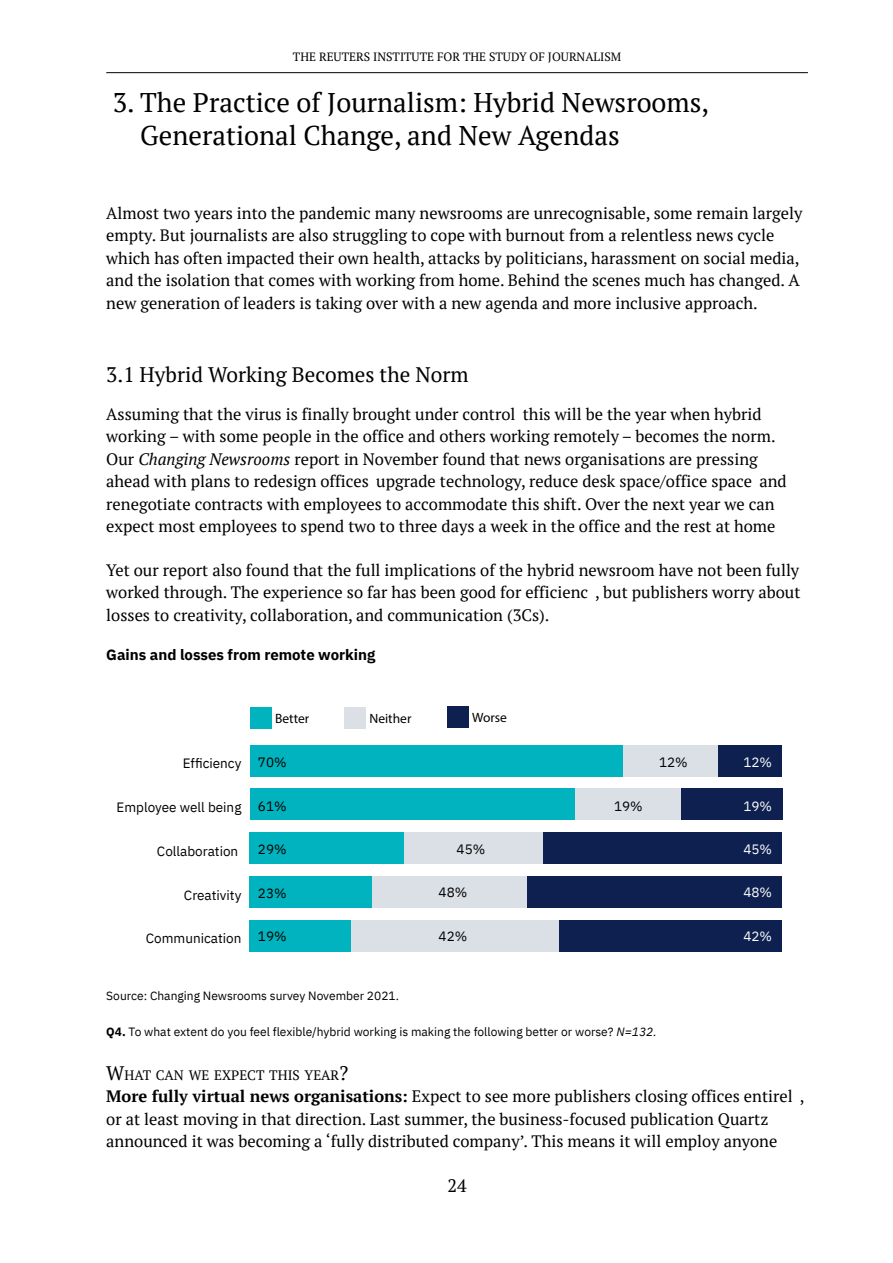
<style>
.page{position:relative;width:893px;height:1263px;background:#fff}
.page>*{position:absolute;margin:0;border:0;box-sizing:border-box;transform-origin:0 0}
.RISJ_Heading_1__18pt{font:27px/33px "PT Serif";color:#000}
.RISJ_Heading_2__14pt{font:21px "PT Serif";color:#000}
.t1{font:18px "PT Serif";color:#000}
.RISJ_Body_text_no_in{font:16.5px/22.5px "PT Serif";color:#000}
.RISJ_Figure_or_table{font:700 15px "IBM Plex Sans";color:#000}
.RISJ_Heading_3__13pt{font:13.65px "PT Serif";color:#000}
.t2{font:13.5px "IBM Plex Sans";color:#000}
.t3{font:13.5px "Myriad Pro";color:#000}
.t4{font:13.5px "IBM Plex Sans";color:#fff}
.RISJ_Figure_Table_so{font:12px "IBM Plex Sans";color:#000}
.t5{font:12px "PT Serif";color:#000}
.s1{font-style:italic}
.s2{font-weight:700}
.s3{font-size:19.5px}
</style>
<div class="page">
<hr style="left:106px;top:72px;width:702px;height:1px;background:#000">
<div style="left:447px;top:706px;width:21px;height:22px;background:#0e2050"></div>
<div style="left:718px;top:745px;width:64px;height:31px;background:#0e2050"></div>
<div style="left:681px;top:788px;width:101px;height:32px;background:#0e2050"></div>
<div style="left:543px;top:832px;width:239px;height:32px;background:#0e2050"></div>
<div style="left:527px;top:876px;width:255px;height:32px;background:#0e2050"></div>
<div style="left:559px;top:920px;width:223px;height:31px;background:#0e2050"></div>
<div style="left:344px;top:707px;width:22px;height:22px;background:#dbdfe6"></div>
<div style="left:622px;top:745px;width:96px;height:31px;background:#dbdfe6"></div>
<div style="left:574px;top:788px;width:107px;height:32px;background:#dbdfe6"></div>
<div style="left:404px;top:832px;width:139px;height:32px;background:#dbdfe6"></div>
<div style="left:372px;top:876px;width:155px;height:32px;background:#dbdfe6"></div>
<div style="left:351px;top:920px;width:208px;height:31px;background:#dbdfe6"></div>
<div style="left:250px;top:707px;width:21px;height:22px;background:#00b3be"></div>
<div style="left:250px;top:745px;width:372px;height:31px;background:#00b3be"></div>
<div style="left:250px;top:788px;width:324px;height:32px;background:#00b3be"></div>
<div style="left:250px;top:832px;width:154px;height:32px;background:#00b3be"></div>
<div style="left:250px;top:876px;width:122px;height:32px;background:#00b3be"></div>
<div style="left:250px;top:920px;width:101px;height:31px;background:#00b3be"></div>
<p class="t5" style="left:293px;top:49px;width:330px">THE REUTERS INSTITUTE FOR THE STUDY OF JOURNALISM</p>
<p class="RISJ_Heading_1__18pt" style="left:140px;top:86px;width:570px;text-indent:-27px">3. The Practice of Journalism: Hybrid Newsrooms,<br>Generational Change, and New Agendas</p>
<p class="RISJ_Body_text_no_in" style="left:106px;top:201px;width:698px">Almost two years into the pandemic many newsrooms are unrecognisable, some remain largely empty. But journalists are also struggling to cope with burnout from a relentless news cycle which has often impacted their own health, attacks by politicians, harassment on social media, and the isolation that comes with working from home. Behind the scenes much has changed. A new generation of leaders is taking over with a new agenda and more inclusive approach.</p>
<p class="RISJ_Heading_2__14pt" style="left:106px;top:361px;width:364px">3.1 Hybrid Working Becomes the Norm</p>
<p class="RISJ_Body_text_no_in" style="left:106px;top:402px;width:682px">Assuming that the virus is finally brought under control this will be the year when hybrid working – with some people in the office and others working remotely – becomes the norm.<br>Our <span class="s1">Changing Newsrooms</span> report in November found that news organisations are pressing ahead with plans to redesign offices upgrade technology, reduce desk space/office space and renegotiate contracts with employees to accommodate this shift. Over the next year we can expect most employees to spend two to three days a week in the office and the rest at home</p>
<p class="RISJ_Body_text_no_in" style="left:106px;top:558px;width:696px;text-align:justify">Yet our report also found that the full implications of the hybrid newsroom have not been fully worked through. The experience so far has been good for efficienc , but publishers worry about losses to creativity, collaboration, and communication (3Cs).</p>
<p class="RISJ_Figure_or_table" style="left:106px;top:642px;width:271px">Gains and losses from remote working</p>
<p class="t3" style="left:275px;top:710px;width:36px">Better</p>
<p class="t3" style="left:369px;top:710px;width:43px">Neither</p>
<p class="t3" style="left:472px;top:709px;width:36px">Worse</p>
<p class="t2" style="left:183px;top:753px;width:105px">Efficiency 70%</p>
<p class="t2" style="left:258px;top:795px;width:30px">61%</p>
<p class="t2" style="left:258px;top:839px;width:30px">29%</p>
<p class="t2" style="left:258px;top:882px;width:30px">23%</p>
<p class="t2" style="left:258px;top:926px;width:30px">19%</p>
<p class="t2" style="left:117px;top:797px;width:126px">Employee well being</p>
<p class="t2" style="left:157px;top:841px;width:83px">Collaboration</p>
<p class="t2" style="left:184px;top:884px;width:59px">Creativity</p>
<p class="t2" style="left:146px;top:928px;width:97px">Communication</p>
<p class="t2" style="left:457px;top:839px;width:30px">45%</p>
<p class="t2" style="left:439px;top:882px;width:30px">48%</p>
<p class="t2" style="left:439px;top:926px;width:30px">42%</p>
<p class="t2" style="left:614px;top:795px;width:30px">19%</p>
<p class="t2" style="left:659px;top:752px;width:30px">12%</p>
<p class="t4" style="left:743px;top:752px;width:30px">12%</p>
<p class="t4" style="left:743px;top:795px;width:30px">19%</p>
<p class="t4" style="left:743px;top:839px;width:30px">45%</p>
<p class="t4" style="left:743px;top:882px;width:30px">48%</p>
<p class="t4" style="left:743px;top:926px;width:30px">42%</p>
<p class="RISJ_Figure_Table_so" style="left:106px;top:987px;width:294px">Source: Changing Newsrooms survey November 2021.</p>
<p class="RISJ_Figure_Table_so" style="left:106px;top:1023px;width:552px"><span class="s2">Q4.</span> To what extent do you feel flexible/hybrid working is making the following better or worse? <span class="s1">N=132.</span></p>
<p class="RISJ_Heading_3__13pt" style="left:106px;top:1066px;width:244px"><span class="s3">W</span>HAT CAN WE EXPECT THIS YEAR<span class="s3">?</span></p>
<p class="RISJ_Body_text_no_in" style="left:106px;top:1085px;width:699px"><span class="s2">More fully virtual news organisations:</span> Expect to see more publishers closing offices entirel , or at least moving in that direction. Last summer, the business-focused publication Quartz announced it was becoming a ‘fully distributed company’. This means it will employ anyone</p>
<p class="t1" style="left:447px;top:1174px;width:21px">24</p>
</div>
